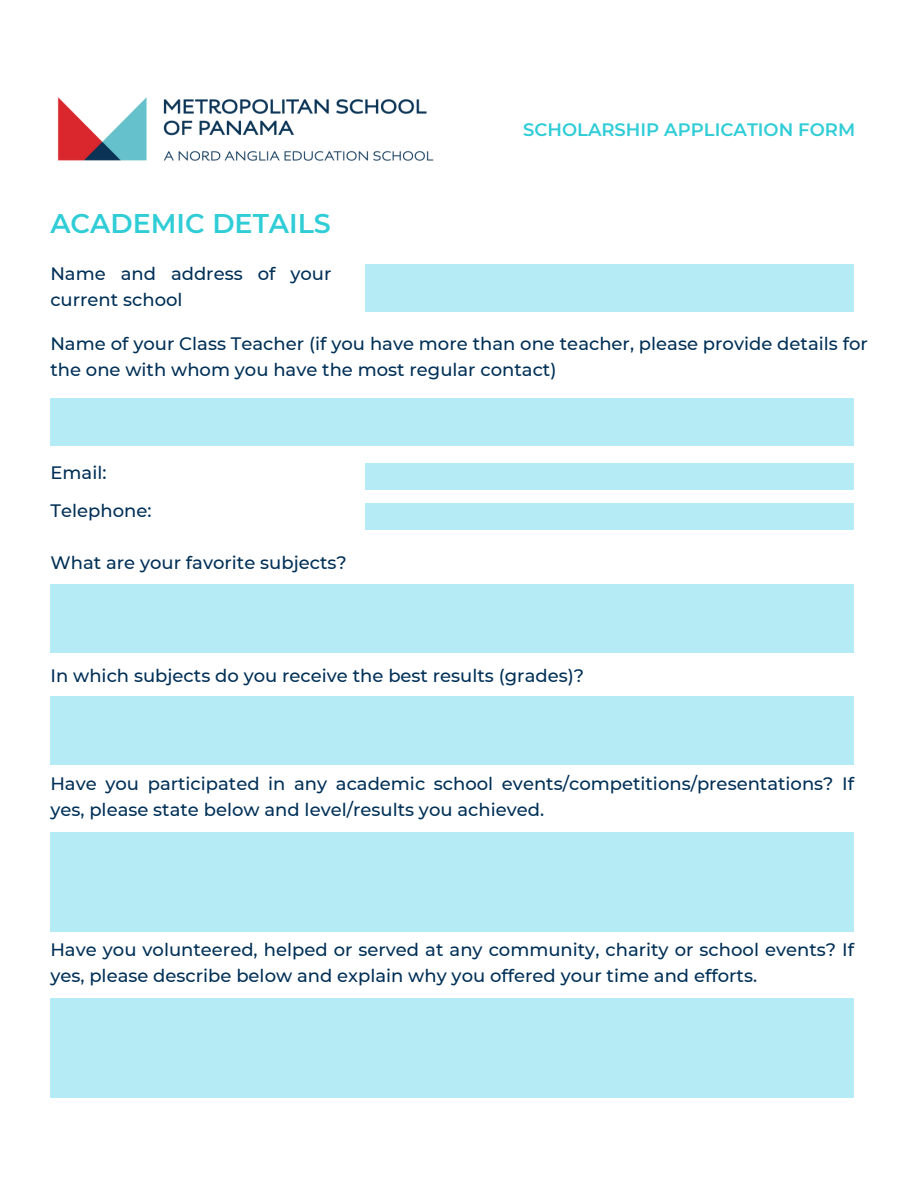
<style>
.page{position:relative;width:918px;height:1188px;background:#fff}
.page>*{position:absolute;margin:0;border:0;box-sizing:border-box;transform-origin:0 0}
.t1{font:600 27px "Montserrat";color:#30cdd7}
.t2{font:500 18px/25.8px "Montserrat";color:#003057}
.t3{font:600 18px "Montserrat";color:#30cdd7}
</style>
<div class="page">
<img style="left:57px;top:97px;width:377px;height:64px">
<div style="left:365px;top:265px;width:489px;height:47px;background:#b4ebf5"></div>
<div style="left:366px;top:463px;width:488px;height:27px;background:#b4ebf5"></div>
<div style="left:366px;top:503px;width:488px;height:27px;background:#b4ebf5"></div>
<div style="left:51px;top:584px;width:803px;height:68px;background:#b4ebf5"></div>
<div style="left:50px;top:697px;width:804px;height:68px;background:#b4ebf5"></div>
<div style="left:50px;top:832px;width:804px;height:100px;background:#b4ebf5"></div>
<div style="left:50px;top:998px;width:804px;height:100px;background:#b4ebf5"></div>
<div style="left:51px;top:398px;width:803px;height:48px;background:#b4ebf5"></div>
<p class="t1" style="left:50px;top:207px;width:282px">ACADEMIC DETAILS</p>
<h2 class="t2" style="left:50px;top:261px;width:283px">Name and address of your current school</h2>
<h1 class="t3" style="left:523px;top:119px;width:334px">SCHOLARSHIP APPLICATION FORM</h1>
<p class="t2" style="left:50px;top:331px;width:819px">Name of your Class Teacher (if you have more than one teacher, please provide details for the one with whom you have the most regular contact)</p>
<p class="t2" style="left:51px;top:459px;width:57px">Email:</p>
<p class="t2" style="left:51px;top:498px;width:102px">Telephone:</p>
<p class="t2" style="left:51px;top:549px;width:298px">What are your favorite subjects?</p>
<p class="t2" style="left:51px;top:662px;width:535px">In which subjects do you receive the best results (grades)?</p>
<p class="t2" style="left:50px;top:771px;width:805px">Have you participated in any academic school events/competitions/presentations? If yes, please state below and level/results you achieved.</p>
<p class="t2" style="left:50px;top:937px;width:805px">Have you volunteered, helped or served at any community, charity or school events? If yes, please describe below and explain why you offered your time and efforts.</p>
</div>
